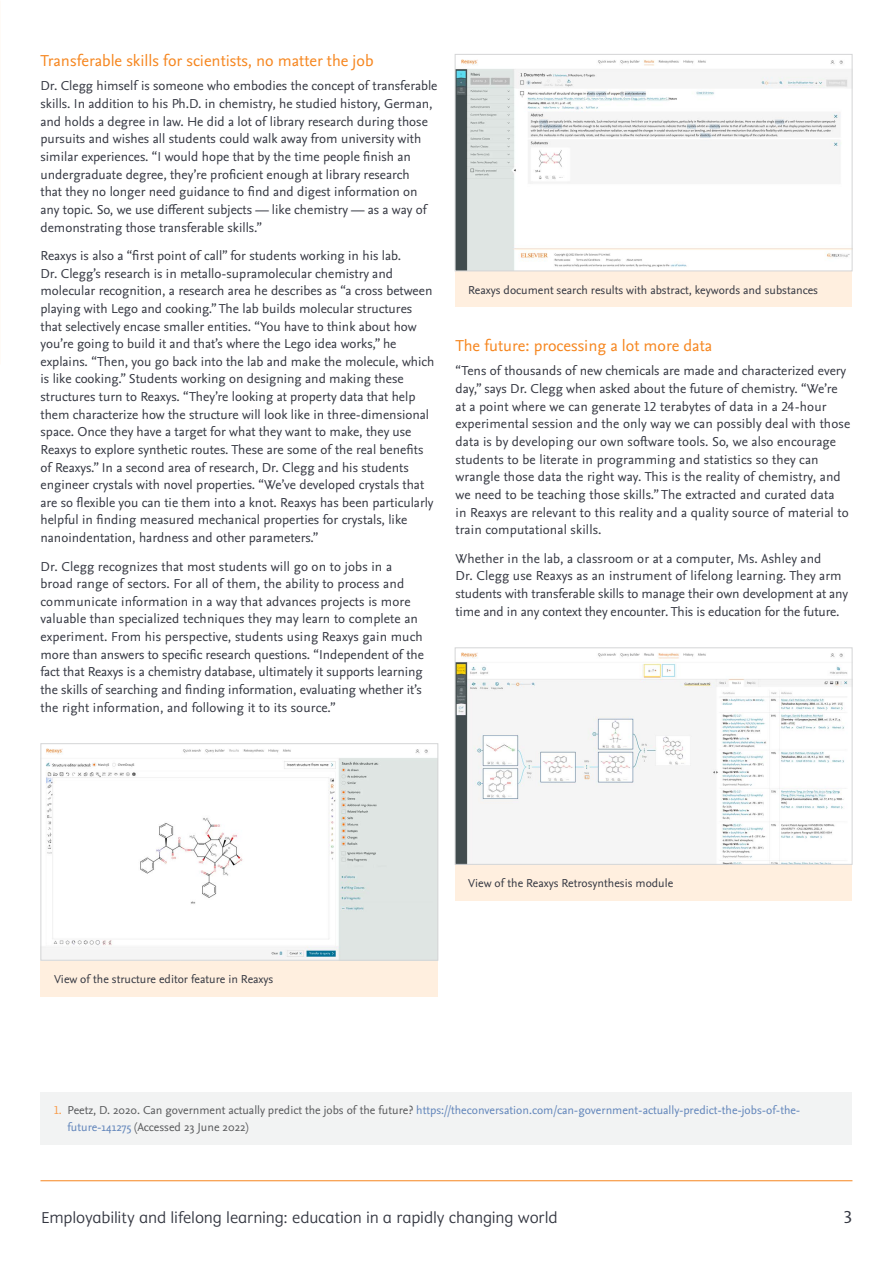
<style>
.page{position:relative;width:893px;height:1263px;background:#fff}
.page>*{position:absolute;margin:0;border:0;box-sizing:border-box;transform-origin:0 0}
.t1{font:300 18px "Elsevier Display";letter-spacing:-.01em;color:#343741}
.t2{font:18px "Nexus Sans Pro";color:#343741}
.t3{font:16.5px "Nexus Sans Pro";color:#f6861f}
.t4{font:13.5px/17.7px "Nexus Sans Pro";color:#343741}
.t5{font:12px/16.5px "Nexus Sans Pro";color:#6084ba}
.t6{font:12px "Nexus Sans Pro";color:#343741}
.s1{color:#f89b49}
.s2{color:#58595b}
</style>
<div class="page">
<hr style="left:40px;top:1180px;width:812px;height:1px;background:#f6861f">
<div style="left:40px;top:960px;width:398px;height:36px;background:#ffefdf"></div>
<div style="left:40px;top:1092px;width:812px;height:52px;background:#f2f3f3"></div>
<img style="left:42px;top:748px;width:394px;height:210px">
<div style="left:40px;top:743px;width:398px;height:217px;border:1px solid #d4d5d6"></div>
<div style="left:455px;top:271px;width:397px;height:36px;background:#ffefdf"></div>
<img style="left:457px;top:59px;width:393px;height:210px">
<div style="left:455px;top:54px;width:397px;height:217px;border:1px solid #d4d5d6"></div>
<div style="left:455px;top:865px;width:397px;height:35px;background:#ffefdf"></div>
<img style="left:457px;top:652px;width:393px;height:211px">
<div style="left:455px;top:647px;width:397px;height:218px;border:1px solid #d4d5d6"></div>
<p class="t3" style="left:40px;top:48px;width:335px">Transferable skills for scientists, no matter the job</p>
<p class="t4" style="left:40px;top:76px;width:398px">Dr. Clegg himself is someone who embodies the concept of transferable skills. In addition to his Ph.D. in chemistry, he studied history, German, and holds a degree in law. He did a lot of library research during those pursuits and wishes all students could walk away from university with similar experiences. “I would hope that by the time people finish an undergraduate degree, they’re proficient enough at library research<br>that they no longer need guidance to find and digest information on any topic. So, we use different subjects — like chemistry — as a way of demonstrating those transferable skills.”</p>
<p class="t4" style="left:40px;top:246px;width:395px">Reaxys is also a “first point of call” for students working in his lab.<br>Dr. Clegg’s research is in metallo-supramolecular chemistry and molecular recognition, a research area he describes as “a cross between playing with Lego and cooking.” The lab builds molecular structures that selectively encase smaller entities. “You have to think about how you’re going to build it and that’s where the Lego idea works,” he explains. “Then, you go back into the lab and make the molecule, which is like cooking.” Students working on designing and making these structures turn to Reaxys. “They’re looking at property data that help them characterize how the structure will look like in three-dimensional space. Once they have a target for what they want to make, they use Reaxys to explore synthetic routes. These are some of the real benefits of Reaxys.” In a second area of research, Dr. Clegg and his students engineer crystals with novel properties. “We’ve developed crystals that are so flexible you can tie them into a knot. Reaxys has been particularly helpful in finding measured mechanical properties for crystals, like nanoindentation, hardness and other parameters.”</p>
<p class="t4" style="left:40px;top:556px;width:385px">Dr. Clegg recognizes that most students will go on to jobs in a broad range of sectors. For all of them, the ability to process and communicate information in a way that advances projects is more valuable than specialized techniques they may learn to complete an experiment. From his perspective, students using Reaxys gain much more than answers to specific research questions. “Independent of the fact that Reaxys is a chemistry database, ultimately it supports learning the skills of searching and finding information, evaluating whether it’s the right information, and following it to its source.”</p>
<p class="t6" style="left:468px;top:281px;width:351px">Reaxys document search results with abstract, keywords and substances</p>
<p class="t3" style="left:455px;top:333px;width:258px">The future: processing a lot more data</p>
<p class="t4" style="left:455px;top:361px;width:396px">“Tens of thousands of new chemicals are made and characterized every day,” says Dr. Clegg when asked about the future of chemistry. “We’re at a point where we can generate 12 terabytes of data in a 24-hour experimental session and the only way we can possibly deal with those data is by developing our own software tools. So, we also encourage students to be literate in programming and statistics so they can wrangle those data the right way. This is the reality of chemistry, and we need to be teaching those skills.” The extracted and curated data<br>in Reaxys are relevant to this reality and a quality source of material to train computational skills.</p>
<p class="t4" style="left:455px;top:549px;width:394px">Whether in the lab, a classroom or at a computer, Ms. Ashley and<br>Dr. Clegg use Reaxys as an instrument of lifelong learning. They arm students with transferable skills to manage their own development at any time and in any context they encounter. This is education for the future.</p>
<p class="t6" style="left:54px;top:970px;width:221px">View of the structure editor feature in Reaxys</p>
<p class="t6" style="left:468px;top:874px;width:206px">View of the Reaxys Retrosynthesis module</p>
<p class="t5" style="left:68px;top:1101px;width:734px;text-indent:-14px"><span class="s1">1.</span> <span class="s2">Peetz, D. 2020. Can government actually predict the jobs of the future?</span> https://theconversation.com/can-government-actually-predict-the-jobs-of-the&shy;future-141275 <span class="s2">(Accessed 23 June 2022)</span></p>
<h1 class="t1" style="left:41px;top:1207px;width:518px">Employability and lifelong learning: education in a rapidly changing world</h1>
<h1 class="t2" style="left:843px;top:1203px;width:10px">3</h1>
</div>
